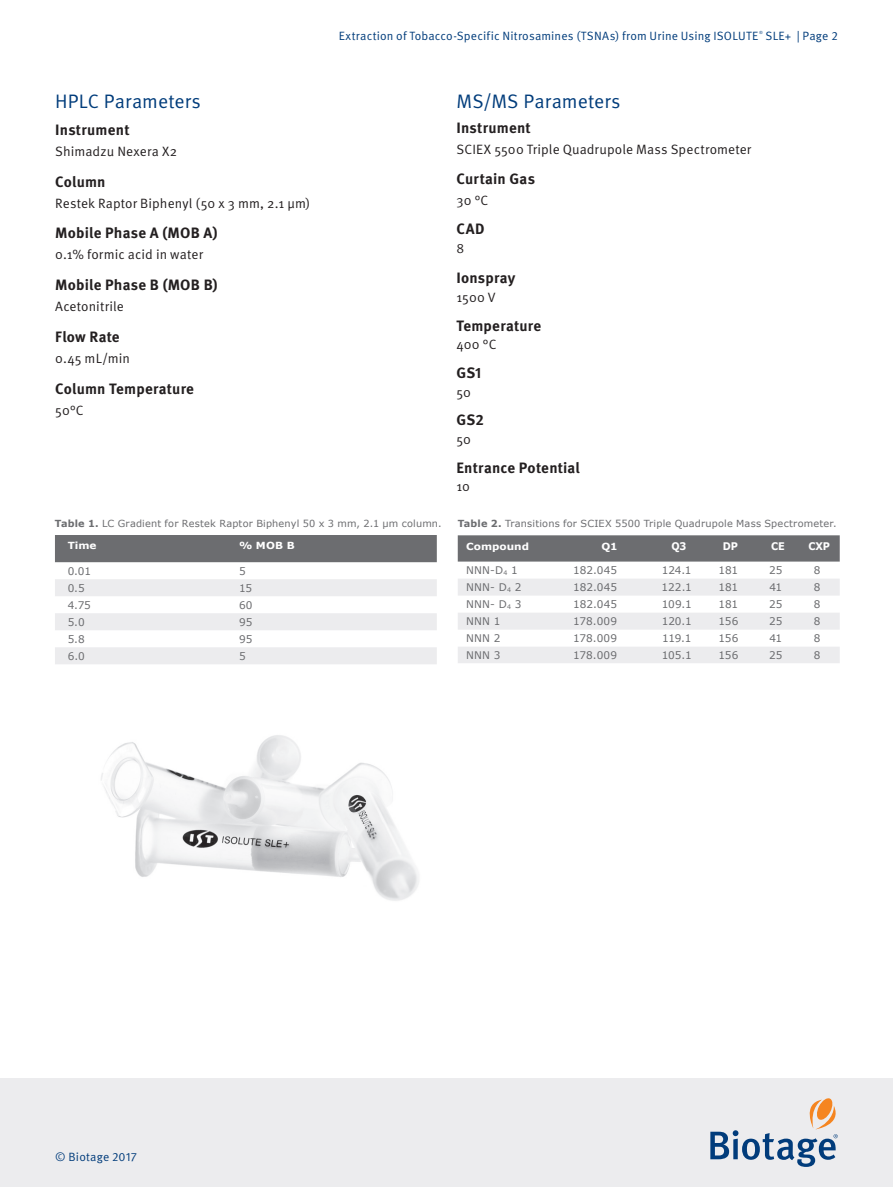
<style>
.page{position:relative;width:893px;height:1187px;background:#fff}
.page>*{position:absolute;margin:0;border:0;box-sizing:border-box;transform-origin:0 0}
.t1{font:19.5px "Meta OT Norm";letter-spacing:.01em;color:#013c7b}
.t2{font:700 15px "Meta OT";letter-spacing:.01em;color:#231f20}
.t3{font:13.5px "Meta OT Norm";letter-spacing:.005em;color:#231f20}
.t4{font:12px "Meta OT Norm";letter-spacing:.015em;color:#013c7b}
.t5{font:10.5px "Verdana";color:#6c6d70}
.t6{font:700 10.5px "Verdana";letter-spacing:-.01em;color:#fff;scale:.93 1}
.t7{font:9.75px "Verdana";letter-spacing:.02em;color:#6c6d70}
.t8{font:700 9.75px "Verdana";color:#fff;scale:1.08 1}
.t9{font:4.35px "Meta OT Norm";color:#013c7b}
.s1{font-weight:700}
</style>
<div class="page">
<div style="left:0;top:1078px;width:893px;height:108px;background:#ececee"></div>
<svg style="left:710px;top:1098px;width:128px;height:68px"></svg>
<img style="left:101px;top:735px;width:318px;height:166px">
<div style="left:55px;top:535px;width:382px;height:27px;background:#6c6d70"></div>
<svg style="left:55px;top:579px;width:382px;height:85px"></svg>
<div style="left:458px;top:535px;width:382px;height:26px;background:#6c6d70"></div>
<svg style="left:458px;top:579px;width:382px;height:84px"></svg>
<h1 class="t1" style="left:55px;top:90px;width:147px">HPLC Parameters</h1>
<h2 class="t2" style="left:55px;top:121px;width:76px">Instrument</h2>
<p class="t3" style="left:55px;top:143px;width:124px">Shimadzu Nexera X2</p>
<h2 class="t2" style="left:55px;top:172px;width:52px">Column</h2>
<p class="t3" style="left:55px;top:195px;width:256px">Restek Raptor Biphenyl (50 x 3 mm, 2.1 µm)</p>
<h2 class="t2" style="left:55px;top:224px;width:164px">Mobile Phase A (MOB A)</h2>
<p class="t3" style="left:55px;top:247px;width:149px">0.1% formic acid in water</p>
<h2 class="t2" style="left:55px;top:276px;width:164px">Mobile Phase B (MOB B)</h2>
<p class="t3" style="left:55px;top:299px;width:70px">Acetonitrile</p>
<h2 class="t2" style="left:55px;top:328px;width:66px">Flow Rate</h2>
<p class="t3" style="left:55px;top:350px;width:76px">0.45 mL/min</p>
<h2 class="t2" style="left:55px;top:379px;width:140px">Column Temperature</h2>
<p class="t3" style="left:55px;top:402px;width:30px">50°C</p>
<p class="t4" style="left:339px;top:29px;width:421px">Extraction of Tobacco-Specific Nitrosamines (TSNAs) from Urine Using ISOLUTE</p>
<p class="t9" style="left:759px;top:30px;width:5px">®</p>
<p class="t4" style="left:765px;top:29px;width:74px">SLE+ | Page 2</p>
<h1 class="t1" style="left:456px;top:90px;width:166px">MS/MS Parameters</h1>
<h2 class="t2" style="left:456px;top:118px;width:76px">Instrument</h2>
<p class="t3" style="left:456px;top:141px;width:296px">SCIEX 5500 Triple Quadrupole Mass Spectrometer</p>
<h2 class="t2" style="left:456px;top:170px;width:80px">Curtain Gas</h2>
<p class="t3" style="left:456px;top:193px;width:33px">30 °C</p>
<h2 class="t2" style="left:456px;top:220px;width:29px">CAD</h2>
<p class="t3" style="left:456px;top:240px;width:9px">8</p>
<h2 class="t2" style="left:456px;top:269px;width:60px">Ionspray</h2>
<p class="t3" style="left:456px;top:290px;width:41px">1500 V</p>
<h2 class="t2" style="left:456px;top:316px;width:86px">Temperature</h2>
<p class="t3" style="left:456px;top:337px;width:41px">400 °C</p>
<h2 class="t2" style="left:456px;top:364px;width:27px">GS1</h2>
<p class="t3" style="left:456px;top:384px;width:16px">50</p>
<h2 class="t2" style="left:456px;top:411px;width:29px">GS2</h2>
<p class="t3" style="left:456px;top:431px;width:16px">50</p>
<h2 class="t2" style="left:456px;top:458px;width:125px">Entrance Potential</h2>
<p class="t3" style="left:456px;top:479px;width:15px">10</p>
<p class="t7" style="left:55px;top:516px;width:388px"><span class="s1">Table 1.</span> LC Gradient for Restek Raptor Biphenyl 50 x 3 mm, 2.1 µm column.</p>
<p class="t8" style="left:68px;top:539px;width:28px">Time</p>
<p class="t8" style="left:239px;top:539px;width:53px">% MOB B</p>
<p class="t5" style="left:68px;top:563px;width:25px">0.01</p>
<p class="t5" style="left:239px;top:563px;width:8px">5</p>
<p class="t5" style="left:68px;top:580px;width:19px">0.5</p>
<p class="t5" style="left:239px;top:580px;width:15px">15</p>
<p class="t5" style="left:68px;top:597px;width:25px">4.75</p>
<p class="t5" style="left:239px;top:597px;width:15px">60</p>
<p class="t5" style="left:68px;top:614px;width:18px">5.0</p>
<p class="t5" style="left:239px;top:614px;width:15px">95</p>
<p class="t5" style="left:68px;top:631px;width:19px">5.8</p>
<p class="t5" style="left:239px;top:631px;width:15px">95</p>
<p class="t5" style="left:68px;top:648px;width:19px">6.0</p>
<p class="t5" style="left:239px;top:648px;width:8px">5</p>
<p class="t7" style="left:458px;top:516px;width:380px"><span class="s1">Table 2.</span> Transitions for SCIEX 5500 Triple Quadrupole Mass Spectrometer.</p>
<p class="t8" style="left:466px;top:539px;width:60px">Compound</p>
<p class="t8" style="left:601px;top:539px;width:16px">Q1</p>
<p class="t6" style="left:671px;top:538px;width:18px">Q3</p>
<p class="t6" style="left:723px;top:538px;width:18px">DP</p>
<p class="t6" style="left:771px;top:538px;width:16px">CE</p>
<p class="t6" style="left:808px;top:538px;width:25px">CXP</p>
<p class="t5" style="left:466px;top:563px;width:53px">NNN-D<sub>4</sub> 1</p>
<p class="t5" style="left:573px;top:563px;width:45px">182.045</p>
<p class="t5" style="left:662px;top:563px;width:31px">124.1</p>
<p class="t5" style="left:719px;top:563px;width:21px">181</p>
<p class="t5" style="left:769px;top:563px;width:15px">25</p>
<p class="t5" style="left:814px;top:563px;width:8px">8</p>
<p class="t5" style="left:466px;top:580px;width:57px">NNN- D<sub>4</sub> 2</p>
<p class="t5" style="left:573px;top:580px;width:45px">182.045</p>
<p class="t5" style="left:662px;top:580px;width:32px">122.1</p>
<p class="t5" style="left:719px;top:580px;width:21px">181</p>
<p class="t5" style="left:769px;top:580px;width:14px">41</p>
<p class="t5" style="left:814px;top:580px;width:8px">8</p>
<p class="t5" style="left:466px;top:597px;width:57px">NNN- D<sub>4</sub> 3</p>
<p class="t5" style="left:573px;top:597px;width:45px">182.045</p>
<p class="t5" style="left:662px;top:597px;width:31px">109.1</p>
<p class="t5" style="left:719px;top:597px;width:21px">181</p>
<p class="t5" style="left:769px;top:597px;width:15px">25</p>
<p class="t5" style="left:814px;top:597px;width:8px">8</p>
<p class="t5" style="left:466px;top:614px;width:36px">NNN 1</p>
<p class="t5" style="left:573px;top:614px;width:45px">178.009</p>
<p class="t5" style="left:662px;top:614px;width:31px">120.1</p>
<p class="t5" style="left:718px;top:614px;width:21px">156</p>
<p class="t5" style="left:769px;top:614px;width:15px">25</p>
<p class="t5" style="left:814px;top:614px;width:8px">8</p>
<p class="t5" style="left:466px;top:631px;width:36px">NNN 2</p>
<p class="t5" style="left:573px;top:631px;width:45px">178.009</p>
<p class="t5" style="left:662px;top:631px;width:31px">119.1</p>
<p class="t5" style="left:718px;top:631px;width:21px">156</p>
<p class="t5" style="left:769px;top:631px;width:14px">41</p>
<p class="t5" style="left:814px;top:631px;width:8px">8</p>
<p class="t5" style="left:466px;top:648px;width:36px">NNN 3</p>
<p class="t5" style="left:573px;top:648px;width:45px">178.009</p>
<p class="t5" style="left:662px;top:648px;width:31px">105.1</p>
<p class="t5" style="left:718px;top:648px;width:21px">156</p>
<p class="t5" style="left:769px;top:648px;width:15px">25</p>
<p class="t5" style="left:814px;top:648px;width:8px">8</p>
<p class="t4" style="left:55px;top:1149px;width:83px">© Biotage 2017</p>
</div>
